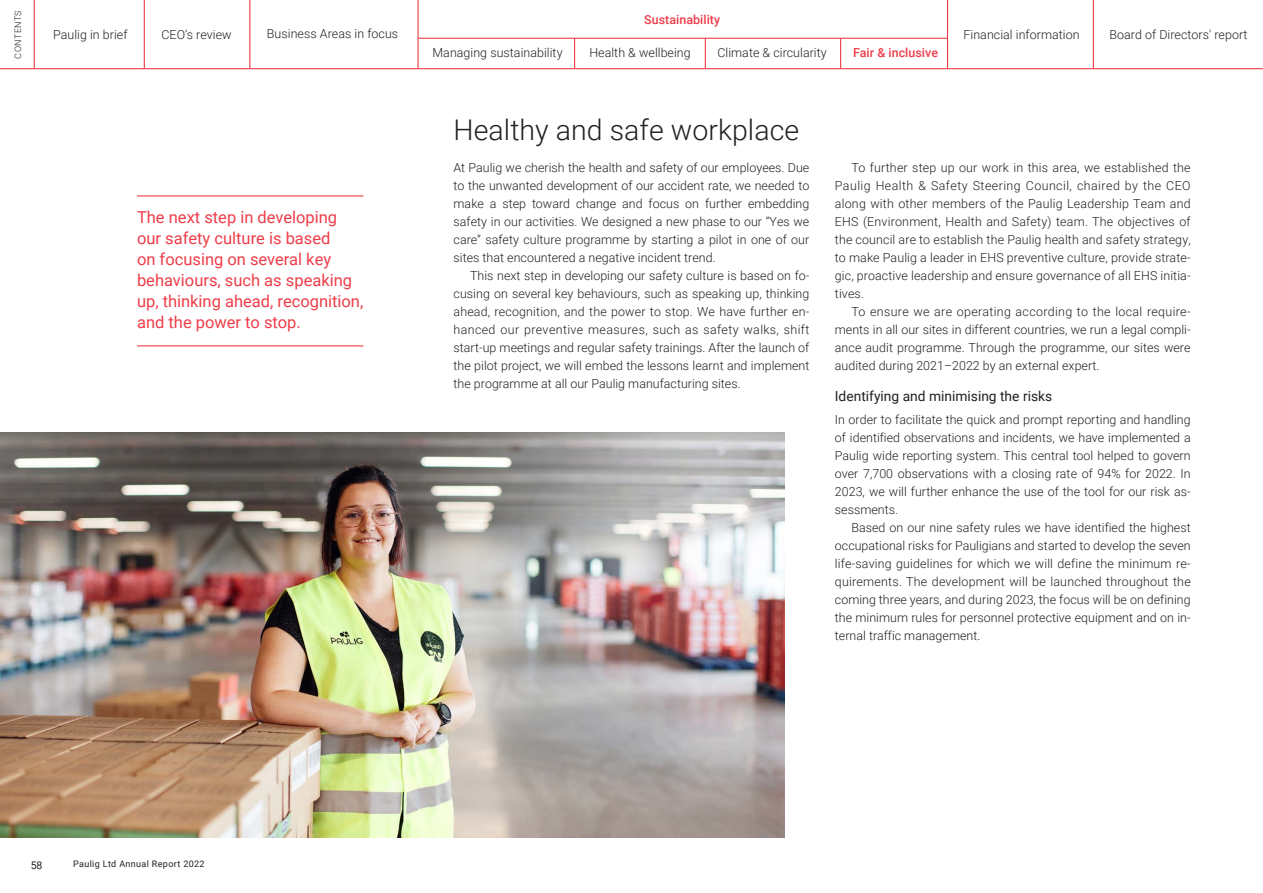
<style>
.page{position:relative;width:1263px;height:893px;background:#fff}
.page>*{position:absolute;margin:0;border:0;box-sizing:border-box;transform-origin:0 0}
.t1{font:300 28.5px "Roboto";color:#231f20}
.t2{font:16.5px/21px "Roboto";color:#ee3d49}
.t3{font:13.8px "Roboto";color:#231f20}
.t4{font:300 12.45px/18px "Roboto";color:#231f20;text-align:justify}
.t5{font:500 12.45px "Roboto";letter-spacing:.005em;color:#ee3d49}
.t6{font:10.5px "Roboto";color:#231f20}
.t7{font:9px "Roboto";letter-spacing:.04em;color:#231f20}
.t8{font:300 9px "Roboto";letter-spacing:.04em;color:#231f20}
</style>
<div class="page">
<img style="left:0;top:433px;width:784px;height:405px">
<hr style="left:137px;top:195px;width:226px;height:1px;background:#ee3d49">
<hr style="left:137px;top:345px;width:226px;height:1px;background:#ee3d49">
<hr style="left:0;top:68px;width:1263px;height:1px;background:#ee3d49">
<hr style="left:418px;top:38px;width:529px;height:1px;background:#ee3d49">
<hr style="left:34px;top:0;width:1px;height:69px;background:#ee3d49">
<hr style="left:417px;top:0;width:2px;height:69px;background:#ee3d49">
<hr style="left:574px;top:38px;width:1px;height:31px;background:#ee3d49">
<hr style="left:947px;top:0;width:1px;height:69px;background:#ee3d49">
<hr style="left:705px;top:38px;width:1px;height:31px;background:#ee3d49">
<hr style="left:840px;top:38px;width:1px;height:31px;background:#ee3d49">
<hr style="left:144px;top:0;width:1px;height:69px;background:#ee3d49">
<hr style="left:249px;top:0;width:1px;height:69px;background:#ee3d49">
<hr style="left:1093px;top:0;width:1px;height:69px;background:#ee3d49">
<p class="t8" style="left:12px;top:59px;width:50px;rotate:-90deg">CONTENTS</p>
<p class="t5" style="left:644px;top:11px;width:77px">Sustainability</p>
<p class="t4" style="left:53px;top:25px;width:76px">Paulig in brief</p>
<p class="t4" style="left:161px;top:25px;width:72px">CEO’s review</p>
<p class="t4" style="left:267px;top:24px;width:133px">Business Areas in focus</p>
<p class="t4" style="left:963px;top:25px;width:118px">Financial information</p>
<p class="t4" style="left:1109px;top:25px;width:140px">Board of Directors' report</p>
<p class="t4" style="left:432px;top:43px;width:132px">Managing sustainability</p>
<p class="t4" style="left:589px;top:43px;width:103px">Health &amp; wellbeing</p>
<p class="t4" style="left:717px;top:43px;width:111px">Climate &amp; circularity</p>
<p class="t5" style="left:853px;top:44px;width:86px">Fair &amp; inclusive</p>
<h2 class="t2" style="left:137px;top:206px;width:228px">The next step in developing our safety culture is based<br>on focusing on several key behaviours, such as speaking up, thinking ahead, recognition, and the power to stop.</h2>
<p class="t6" style="left:31px;top:858px;width:13px">58</p>
<p class="t7" style="left:73px;top:858px;width:133px">Paulig Ltd Annual Report 2022</p>
<h1 class="t1" style="left:454px;top:110px;width:347px">Healthy and safe workplace</h1>
<p class="t4" style="left:454px;top:158px;width:357px">At Paulig we cherish the health and safety of our employees. Due to the unwanted development of our accident rate, we needed to make a step toward change and focus on further embedding safety in our activities. We designed a new phase to our “Yes we care” safety culture programme by starting a pilot in one of our sites that encountered a negative incident trend.</p>
<p class="t4" style="left:454px;top:266px;width:357px;text-indent:16px">This next step in developing our safety culture is based on fo&shy;cusing on several key behaviours, such as speaking up, thinking ahead, recognition, and the power to stop. We have further en&shy;hanced our preventive measures, such as safety walks, shift start-up meetings and regular safety trainings. After the launch of the pilot project, we will embed the lessons learnt and implement the programme at all our Paulig manufacturing sites.</p>
<p class="t4" style="left:835px;top:158px;width:357px;text-indent:17px">To further step up our work in this area, we established the Paulig Health &amp; Safety Steering Council, chaired by the CEO along with other members of the Paulig Leadership Team and EHS (Environment, Health and Safety) team. The objectives of the council are to establish the Paulig health and safety strategy, to make Paulig a leader in EHS preventive culture, provide strate&shy;gic, proactive leadership and ensure governance of all EHS initia&shy;tives.</p>
<p class="t4" style="left:835px;top:302px;width:357px;text-indent:16px">To ensure we are operating according to the local require&shy;ments in all our sites in different countries, we run a legal compli&shy;ance audit programme. Through the programme, our sites were audited during 2021–2022 by an external expert.</p>
<p class="t3" style="left:835px;top:387px;width:219px">Identifying and minimising the risks</p>
<p class="t4" style="left:835px;top:410px;width:357px">In order to facilitate the quick and prompt reporting and handling of identified observations and incidents, we have implemented a Paulig wide reporting system. This central tool helped to govern over 7,700 observations with a closing rate of 94% for 2022. In 2023, we will further enhance the use of the tool for our risk as&shy;sessments.</p>
<p class="t4" style="left:835px;top:518px;width:357px;text-indent:16px">Based on our nine safety rules we have identified the highest occupational risks for Pauligians and started to develop the seven life-saving guidelines for which we will define the minimum re&shy;quirements. The development will be launched throughout the coming three years, and during 2023, the focus will be on defining the minimum rules for personnel protective equipment and on in&shy;ternal traffic management.</p>
</div>
